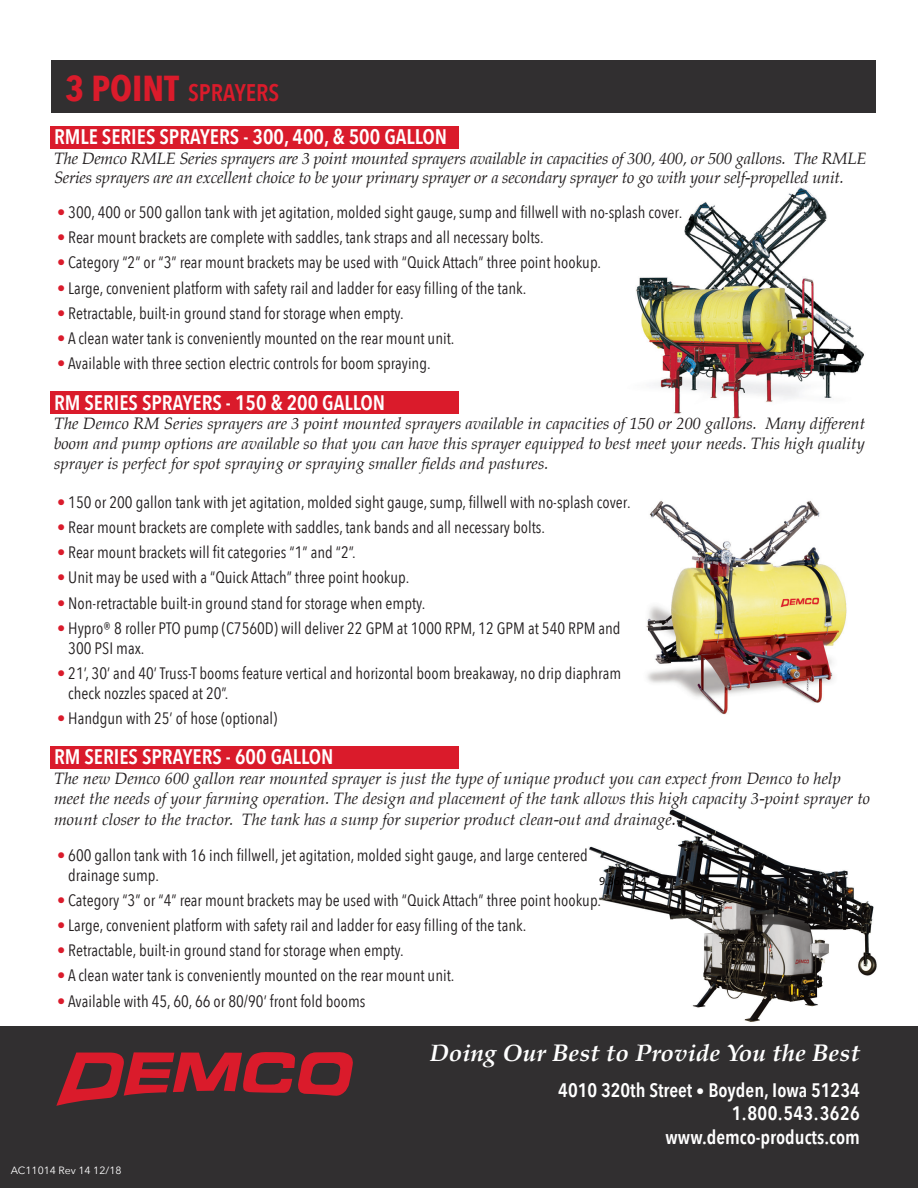
<style>
.page{position:relative;width:918px;height:1188px;background:#fff}
.page>*{position:absolute;margin:0;border:0;box-sizing:border-box;transform-origin:0 0}
.t1{font:italic 700 24px "Palatino";color:#fff}
.t2{font:600 24px "Avenir Next Condensed";color:#da1b2b}
.t3{font:600 21px "Avenir Next Condensed";color:#fff}
.t4{font:600 19.5px "Avenir Next Condensed";color:#fff}
.t5{font:600 19.5px "Avenir Next Condensed";letter-spacing:.02em;color:#fff}
.t6{font:16.5px/19.8px "Avenir Next Condensed";color:#231f20}
.t7{font:italic 16.5px/19.8px "Palatino";color:#231f20}
.t8{font:12px "Myriad Pro";color:#000}
.t9{font:10.5px "Avenir Next";color:#fff}
.s1{font-weight:700;font-size:36px}
.s2{color:#da1b2b}
.s3{font-size:18px}
.s4{font-size:16.5px}
</style>
<div class="page">
<div style="left:51px;top:746px;width:408px;height:22px;background:#da1b2b"></div>
<div style="left:51px;top:392px;width:408px;height:22px;background:#da1b2b"></div>
<div style="left:51px;top:126px;width:408px;height:22px;background:#da1b2b"></div>
<img style="left:636px;top:187px;width:228px;height:232px">
<img style="left:589px;top:809px;width:288px;height:213px">
<div style="left:0;top:1026px;width:918px;height:162px;background:#312f30"></div>
<div style="left:51px;top:60px;width:824px;height:53px;background:#312f30"></div>
<img style="left:646px;top:500px;width:201px;height:215px">
<svg style="left:56px;top:1052px;width:297px;height:54px"></svg>
<p class="t2" style="left:65px;top:71px;width:216px"><span class="s1">3 POINT</span> SPRAYERS</p>
<p class="t3" style="left:54px;top:118px;width:395px">RMLE SERIES SPRAYERS - 300, 400, &amp; 500 GALLON</p>
<p class="t7" style="left:54px;top:148px;width:814px">The Demco RMLE Series sprayers are 3 point mounted sprayers available in capacities of 300, 400, or 500 gallons. The RMLE<br>Series sprayers are an excellent choice to be your primary sprayer or a secondary sprayer to go with your self-propelled unit.</p>
<p class="t6" style="left:57px;top:202px;width:627px"><span class="s2">•</span> 300, 400 or 500 gallon tank with jet agitation, molded sight gauge, sump and fillwell with no-splash cover.</p>
<p class="t6" style="left:57px;top:227px;width:488px"><span class="s2">•</span> Rear mount brackets are complete with saddles, tank straps and all necessary bolts.</p>
<p class="t6" style="left:57px;top:252px;width:546px"><span class="s2">•</span> Category “2” or “3” rear mount brackets may be used with “Quick Attach” three point hookup.</p>
<p class="t6" style="left:57px;top:277px;width:471px"><span class="s2">•</span> Large, convenient platform with safety rail and ladder for easy filling of the tank.</p>
<p class="t6" style="left:57px;top:302px;width:348px"><span class="s2">•</span> Retractable, built-in ground stand for storage when empty.</p>
<p class="t6" style="left:57px;top:328px;width:399px"><span class="s2">•</span> A clean water tank is conveniently mounted on the rear mount unit.</p>
<p class="t6" style="left:57px;top:353px;width:375px"><span class="s2">•</span> Available with three section electric controls for boom spraying.</p>
<p class="t3" style="left:54px;top:384px;width:333px">RM SERIES SPRAYERS - 150 &amp; 200 GALLON</p>
<p class="t7" style="left:54px;top:414px;width:813px;text-align:justify">The Demco RM Series sprayers are 3 point mounted sprayers available in capacities of 150 or 200 gallons. Many different boom and pump options are available so that you can have this sprayer equipped to best meet your needs. This high quality sprayer is perfect for spot spraying or spraying smaller fields and pastures.</p>
<p class="t6" style="left:57px;top:491px;width:575px"><span class="s2">•</span> 150 or 200 gallon tank with jet agitation, molded sight gauge, sump, fillwell with no-splash cover.</p>
<p class="t6" style="left:57px;top:516px;width:490px"><span class="s2">•</span> Rear mount brackets are complete with saddles, tank bands and all necessary bolts.</p>
<p class="t6" style="left:57px;top:542px;width:300px"><span class="s2">•</span> Rear mount brackets will fit categories “1” and “2”.</p>
<p class="t6" style="left:57px;top:567px;width:354px"><span class="s2">•</span> Unit may be used with a “Quick Attach” three point hookup.</p>
<p class="t6" style="left:57px;top:592px;width:370px"><span class="s2">•</span> Non-retractable built-in ground stand for storage when empty.</p>
<p class="t6" style="left:68px;top:617px;width:554px;text-indent:-11px"><span class="s2">•</span> Hypro® 8 roller PTO pump (C7560D) will deliver 22 GPM at 1000 RPM, 12 GPM at 540 RPM and<br>300 PSI max.</p>
<p class="t6" style="left:68px;top:662px;width:554px;text-indent:-11px"><span class="s2">•</span> 21’, 30’ and 40’ Truss-T booms feature vertical and horizontal boom breakaway, no drip diaphram check nozzles spaced at 20”.</p>
<p class="t6" style="left:57px;top:707px;width:222px"><span class="s2">•</span> Handgun with 25’ of hose (optional)</p>
<p class="t3" style="left:54px;top:739px;width:281px">RM SERIES SPRAYERS - 600 GALLON</p>
<p class="t7" style="left:54px;top:768px;width:818px">The new Demco 600 gallon rear mounted sprayer is just the type of unique product you can expect from Demco to help meet the needs of your farming operation. The design and placement of the tank allows this high capacity 3-point sprayer to</p>
<p class="t7" style="left:54px;top:809px;width:624px">mount closer to the tractor. The tank has a sump for superior product clean-out and drainage<span class="s3">.</span></p>
<p class="t6" style="left:68px;top:844px;width:521px;text-indent:-11px"><span class="s2">•</span> 600 gallon tank with 16 inch fillwell, jet agitation, molded sight gauge, and large centered drainage sump.</p>
<p class="t6" style="left:57px;top:889px;width:546px"><span class="s2">•</span> Category “3” or “4” rear mount brackets may be used with “Quick Attach” three point hookup.</p>
<p class="t6" style="left:57px;top:914px;width:471px"><span class="s2">•</span> Large, convenient platform with safety rail and ladder for easy filling of the tank.</p>
<p class="t6" style="left:57px;top:940px;width:348px"><span class="s2">•</span> Retractable, built-in ground stand for storage when empty.</p>
<p class="t6" style="left:57px;top:965px;width:399px"><span class="s2">•</span> A clean water tank is conveniently mounted on the rear mount unit.</p>
<p class="t6" style="left:57px;top:990px;width:310px"><span class="s2">•</span> Available with 45, 60, 66 or 80/90’ front fold booms</p>
<p class="t8" style="left:599px;top:874px;width:49px">9.36x3.14</p>
<p class="t1" style="left:430px;top:1033px;width:432px">Doing Our Best to Provide You the Best</p>
<p class="t9" style="left:11px;top:1161px;width:112px">AC11014 Rev 14 12/18</p>
<p class="t4" style="left:558px;top:1073px;width:303px">4010 320th Street <span class="s4">•</span> Boyden, Iowa 51234</p>
<p class="t5" style="left:732px;top:1097px;width:129px">1.800.543.3626</p>
<p class="t4" style="left:666px;top:1120px;width:196px">www.demco-products.com</p>
</div>
